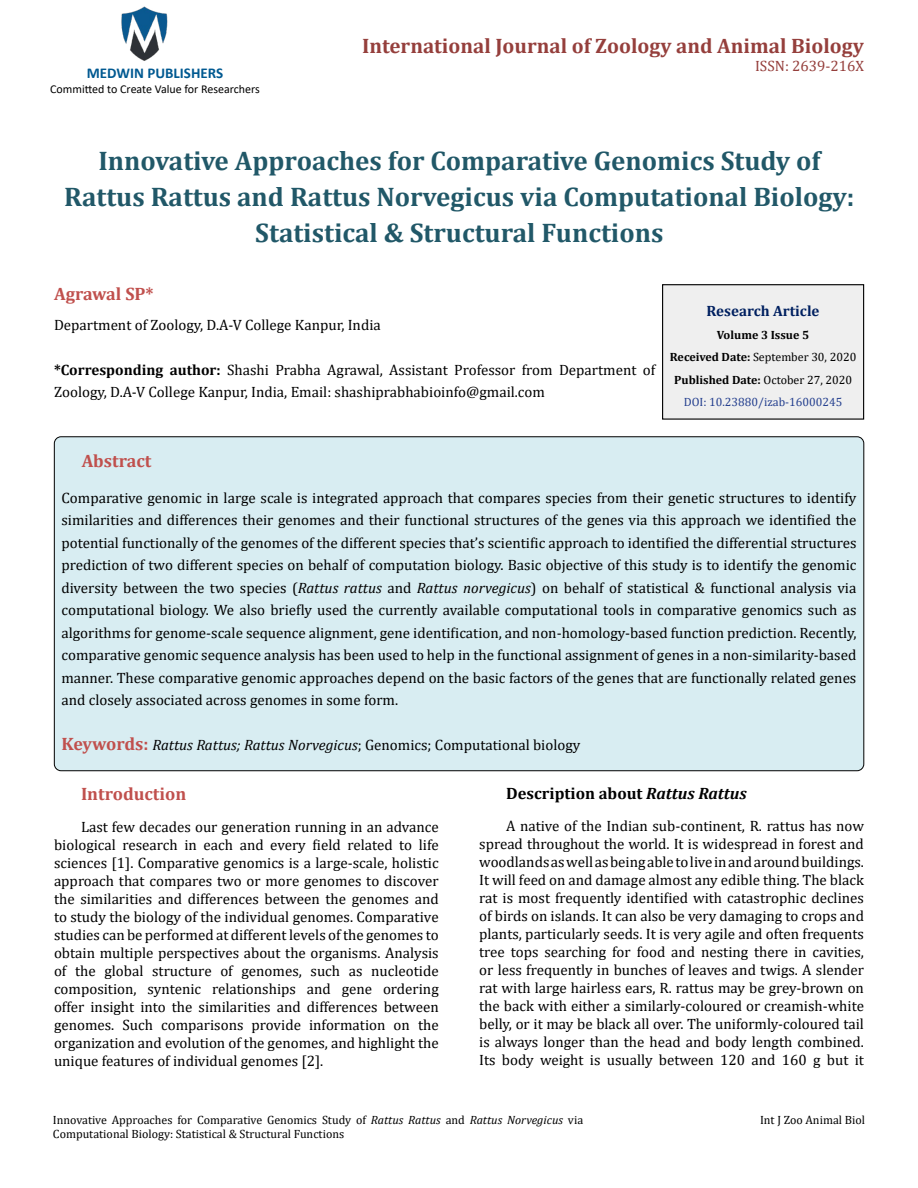
<style>
.page{position:relative;width:918px;height:1188px;background:#fff}
.page>*{position:absolute;margin:0;border:0;box-sizing:border-box;transform-origin:0 0}
.t1{font:700 27px/36px "Cambria";color:#215868;text-align:center}
.t2{font:700 21px "Cambria";color:#953f3c}
.t3{font:700 18px "Cambria";color:#c0504d}
.t4{font:700 16.5px "Cambria";color:#000}
.t5{font:15px/18px "Cambria";color:#000;text-align:justify}
.t6{font:700 15px "Calibri";color:#005991}
.t7{font:700 15px "Cambria";color:#002060}
.t8{font:15px "Cambria";color:#953f3c}
.t9{font:12px/14.4px "Cambria";color:#000}
.t10{font:700 12px/22.5px "Cambria";color:#000;text-align:center}
.t11{font:12px "Calibri";color:#000}
.s1{font-weight:700}
.s2{font-weight:400}
.s3{font-weight:400;color:#25408f}
.s4{font-style:italic}
.s5{font-weight:700;font-size:18px;color:#c0504d}
</style>
<div class="page">
<img style="left:121px;top:6px;width:47px;height:55px">
<div style="left:663px;top:285px;width:201px;height:134px;background:#efefef"></div>
<div style="left:662px;top:284px;width:202px;height:136px;border:1px solid #000"></div>
<div style="left:54px;top:437px;width:810px;height:334px;background:#d8edf2;border-radius:7px"></div>
<p class="t6" style="left:87px;top:63px;width:138px">MEDWIN PUBLISHERS</p>
<p class="t11" style="left:50px;top:80px;width:211px">Committed to Create Value for Researchers</p>
<h2 class="t2" style="left:362px;top:31px;width:503px">International Journal of Zoology and Animal Biology</h2>
<p class="t8" style="left:755px;top:57px;width:110px">ISSN: 2639-216X</p>
<h1 class="t1" style="left:64px;top:142px;width:792px">Innovative Approaches for Comparative Genomics Study of<br>Rattus Rattus and Rattus Norvegicus via Computational Biology:<br>Statistical &amp; Structural Functions</h1>
<p class="t3" style="left:54px;top:282px;width:101px">Agrawal SP*</p>
<p class="t5" style="left:54px;top:315px;width:328px">Department of Zoology, D.A-V College Kanpur, India</p>
<p class="t5" style="left:54px;top:358px;width:603px;line-height:22.5px"><span class="s1">*Corresponding author:</span> Shashi Prabha Agrawal, Assistant Professor from Department of<br>Zoology, D.A-V College Kanpur, India, Email: shashiprabhabioinfo@gmail.com</p>
<p class="t7" style="left:707px;top:301px;width:114px">Research Article</p>
<p class="t10" style="left:670px;top:323px;width:188px">Volume 3 Issue 5<br>Received Date: <span class="s2">September 30, 2020<br></span>Published Date: <span class="s2">October 27, 2020<br></span><span class="s3">DOI: 10.23880/izab-16000245</span></p>
<p class="t3" style="left:82px;top:448px;width:71px">Abstract</p>
<p class="t5" style="left:61px;top:486px;width:797px;line-height:22.5px">Comparative genomic in large scale is integrated approach that compares species from their genetic structures to identify similarities and differences their genomes and their functional structures of the genes via this approach we identified the potential functionally of the genomes of the different species that’s scientific approach to identified the differential structures prediction of two different species on behalf of computation biology. Basic objective of this study is to identify the genomic diversity between the two species (<span class="s4">Rattus rattus</span> and <span class="s4">Rattus norvegicus</span>) on behalf of statistical &amp; functional analysis via computational biology. We also briefly used the currently available computational tools in comparative genomics such as algorithms for genome-scale sequence alignment, gene identification, and non-homology-based function prediction. Recently, comparative genomic sequence analysis has been used to help in the functional assignment of genes in a non-similarity-based manner. These comparative genomic approaches depend on the basic factors of the genes that are functionally related genes and closely associated across genomes in some form.</p>
<p class="t5" style="left:61px;top:736px;width:520px"><span class="s5">Keywords:</span> <span class="s4">Rattus Rattus; Rattus Norvegicus</span>; Genomics; Computational biology</p>
<p class="t3" style="left:81px;top:781px;width:107px">Introduction</p>
<p class="t5" style="left:54px;top:818px;width:386px;text-indent:27px">Last few decades our generation running in an advance biological research in each and every field related to life sciences [1]. Comparative genomics is a large-scale, holistic approach that compares two or more genomes to discover the similarities and differences between the genomes and to study the biology of the individual genomes. Comparative studies can be performed at different levels of the genomes to obtain multiple perspectives about the organisms. Analysis of the global structure of genomes, such as nucleotide composition, syntenic relationships and gene ordering offer insight into the similarities and differences between genomes. Such comparisons provide information on the organization and evolution of the genomes, and highlight the unique features of individual genomes [2].</p>
<p class="t4" style="left:506px;top:782px;width:242px">Description about <span class="s4">Rattus Rattus</span></p>
<p class="t5" style="left:479px;top:816px;width:386px;text-indent:27px">A native of the Indian sub-continent, R. rattus has now spread throughout the world. It is widespread in forest and woodlands as well as being able to live in and around buildings.<br>It will feed on and damage almost any edible thing. The black rat is most frequently identified with catastrophic declines of birds on islands. It can also be very damaging to crops and plants, particularly seeds. It is very agile and often frequents tree tops searching for food and nesting there in cavities, or less frequently in bunches of leaves and twigs. A slender rat with large hairless ears, R. rattus may be grey-brown on the back with either a similarly-coloured or creamish-white belly, or it may be black all over. The uniformly-coloured tail is always longer than the head and body length combined.<br>Its body weight is usually between 120 and 160 g but it</p>
<p class="t9" style="left:53px;top:1113px;width:532px">Innovative Approaches for Comparative Genomics Study of <span class="s4">Rattus Rattus</span> and <span class="s4">Rattus Norvegicus</span> via<br>Computational Biology: Statistical &amp; Structural Functions</p>
<p class="t9" style="left:760px;top:1113px;width:106px">Int J Zoo Animal Biol</p>
</div>
